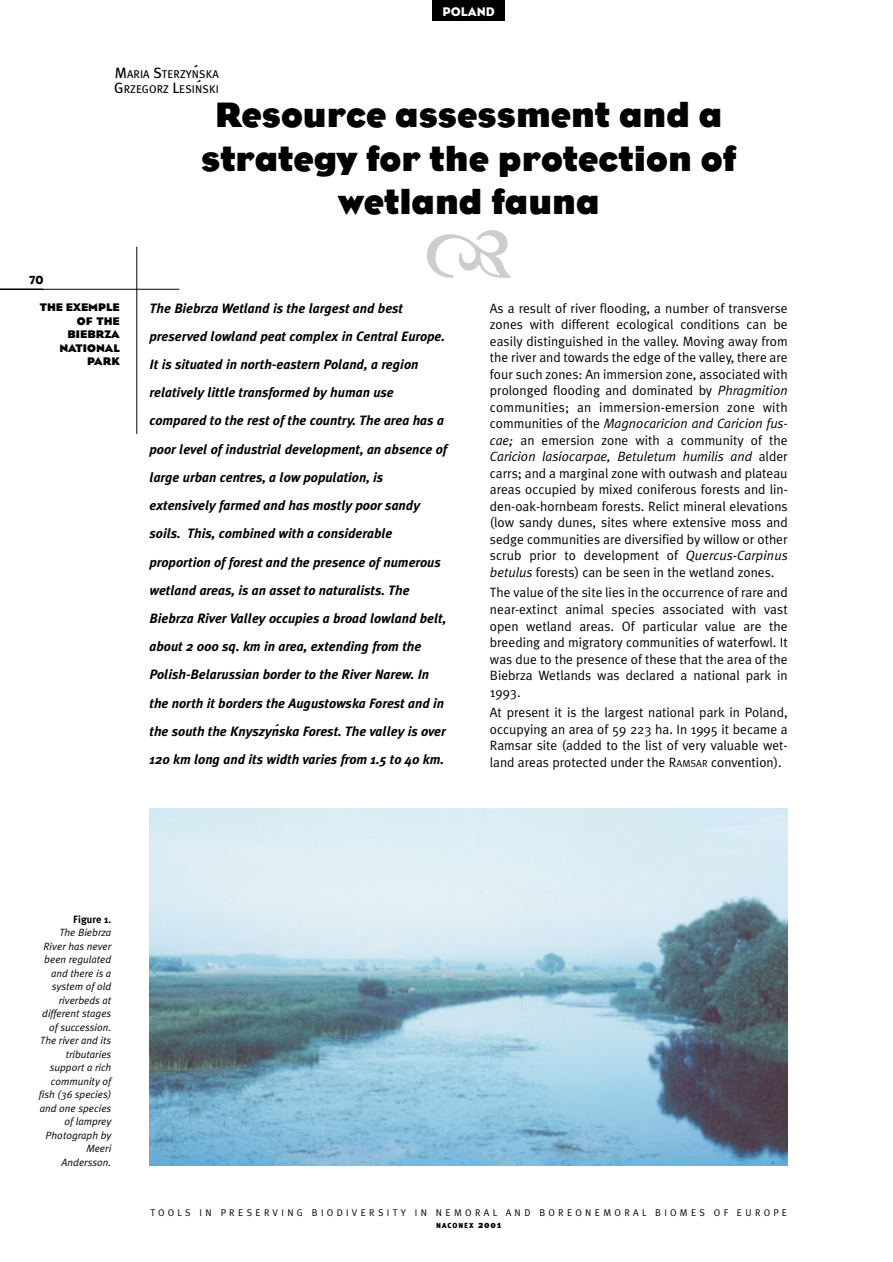
<style>
.page{position:relative;width:893px;height:1262px;background:#fff}
.page>*{position:absolute;margin:0;border:0;box-sizing:border-box;transform-origin:0 0}
.t1{font:700 36px/43.2px "Bureau Eagle";color:#000;text-align:center}
.t2{font:13.5px/16.5px "Meta Plus Normal";color:#000;text-align:justify}
.t3{font:italic 700 13.5px/28.2px "Meta Plus";color:#000}
.t4{font:500 13.5px/14.9px "Meta Plus";color:#000}
.t5{font:12.75px "Bureau Eagle";color:#fff}
.t6{font:12px "Bureau Eagle";color:#000}
.t7{font:700 11.25px/13.5px "Bureau Eagle";color:#000;text-align:right}
.t8{font:11.25px/15px "Meta Plus";letter-spacing:.01em;color:#000}
.t9{font:italic 10.5px/13.5px "Meta Plus Normal";color:#000;text-align:right}
.t10{font:700 10.5px "Meta Plus";color:#000}
.t11{font:9.75px "Meta Plus Normal";letter-spacing:.34em;color:#000}
.t12{font:900 7.35px "Meta Plus";letter-spacing:.135em;color:#000}
.s1{font-size:15px}
.s2{font-style:italic}
.s3{font-size:10.2px}
.s4{font-size:9.75px}
</style>
<div class="page">
<div style="left:432px;top:0;width:73px;height:21px;background:#000"></div>
<hr style="left:0;top:289px;width:179px;height:1px;background:#000">
<hr style="left:136px;top:247px;width:1px;height:187px;background:#000">
<img style="left:149px;top:808px;width:638px;height:357px">
<p class="t4" style="left:194px;top:64px;width:9px">´ ´</p>
<p class="t8" style="left:114px;top:68px;width:106px"><span class="s1">M</span>ARIA <span class="s1">S</span>TERZYNSKA<br><span class="s1">G</span>RZEGORZ <span class="s1">L</span>ESINSKI</p>
<p class="t5" style="left:442px;top:7px;width:54px">POLAND</p>
<p class="t6" style="left:30px;top:275px;width:15px">70</p>
<h1 class="t1" style="left:201px;top:95px;width:536px">Resource assessment and a strategy for the protection of wetland fauna</h1>
<p class="t3" style="left:149px;top:295px;width:299px">The Biebrza Wetland is the largest and best preserved lowland peat complex in Central Europe.<br>It is situated in north-eastern Poland, a region relatively little transformed by human use compared to the rest of the country. The area has a poor level of industrial development, an absence of large urban centres, a low population, is extensively farmed and has mostly poor sandy soils. This, combined with a considerable proportion of forest and the presence of numerous wetland areas, is an asset to naturalists. The Biebrza River Valley occupies a broad lowland belt, about 2 000 sq. km in area, extending from the Polish-Belarussian border to the River Narew. In the north it borders the Augustowska Forest and in the south the Knyszynska Forest. The valley is over 120 km long and its width varies from 1.5 to 40 km.</p>
<p class="t7" style="left:40px;top:301px;width:81px">THE EXEMPLE<br>OF THE<br>BIEBRZA<br>NATIONAL<br>PARK</p>
<p class="t2" style="left:490px;top:301px;width:299px">As a result of river flooding, a number of transverse zones with different ecological conditions can be easily distinguished in the valley. Moving away from the river and towards the edge of the valley, there are four such zones: An immersion zone, associated with prolonged flooding and dominated by <span class="s2">Phragmition </span>communities; an immersion-emersion zone with communities of the <span class="s2">Magnocaricion and Caricion fus&shy;cae;</span> an emersion zone with a community of the <span class="s2">Caricion lasiocarpae, Betuletum humilis and</span> alder carrs; and a marginal zone with outwash and plateau areas occupied by mixed coniferous forests and lin&shy;den-oak-hornbeam forests. Relict mineral elevations (low sandy dunes, sites where extensive moss and sedge communities are diversified by willow or other scrub prior to development of <span class="s2">Quercus-Carpinus betulus</span> forests) can be seen in the wetland zones.</p>
<p class="t2" style="left:490px;top:586px;width:299px">The value of the site lies in the occurrence of rare and near-extinct animal species associated with vast open wetland areas. Of particular value are the breeding and migratory communities of waterfowl. It was due to the presence of these that the area of the Biebrza Wetlands was declared a national park in 1993.</p>
<p class="t2" style="left:490px;top:706px;width:299px">At present it is the largest national park in Poland, occupying an area of 59 223 ha. In 1995 it became a Ramsar site (added to the list of very valuable wet&shy;land areas protected under the R<span class="s3">AMSAR</span> convention).</p>
<p class="t4" style="left:275px;top:723px;width:6px">´</p>
<p class="t10" style="left:73px;top:915px;width:39px">Figure 1.</p>
<p class="t9" style="left:39px;top:927px;width:74px">The Biebrza<br>River has never been regulated and there is a system of old riverbeds at different stages of succession.<br>The river and its tributaries support a rich community of fish (36 species) and one species of lamprey<br>Photograph by<br>Meeri<br>Andersson.</p>
<p class="t11" style="left:150px;top:1208px;width:638px">TOOLS IN PRESERVING BIODIVERSITY IN NEMORAL AND BOREONEMORAL BIOMES OF EUROPE</p>
<p class="t12" style="left:436px;top:1222px;width:66px">NACONEX <span class="s4">2001</span></p>
</div>
